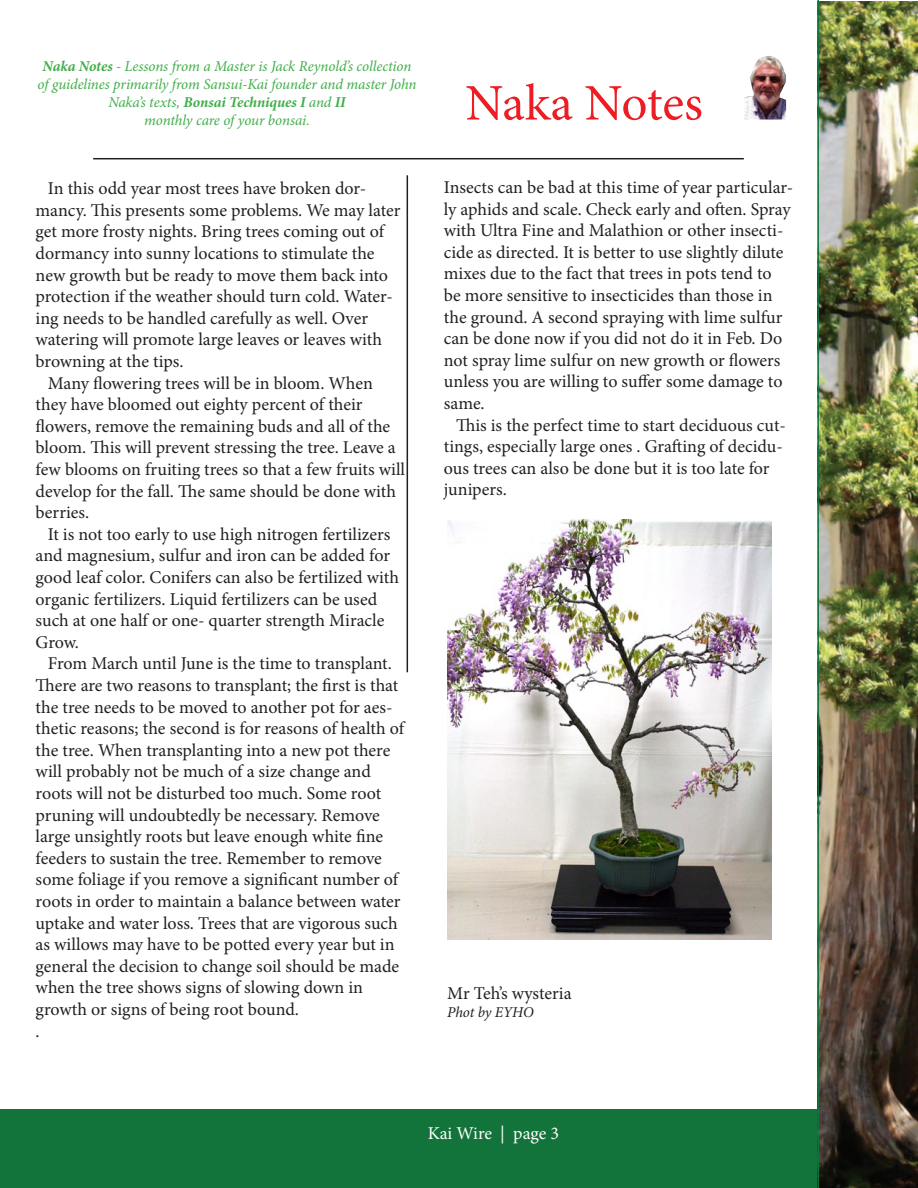
<style>
.page{position:relative;width:918px;height:1188px;background:#fff}
.page>*{position:absolute;margin:0;border:0;box-sizing:border-box;transform-origin:0 0}
.t1{font:51.3px "Minion Pro";letter-spacing:-.005em;color:#ee1d23}
.t2{font:18px/21.6px "Minion Pro";color:#231f20}
.t3{font:18px "Minion Pro";letter-spacing:-.01em;color:#fff}
.t4{font:italic 15px/18px "Minion Pro";letter-spacing:-.01em;color:#40ae49;text-align:center}
.t5{font:italic 15px "Minion Pro";letter-spacing:-.005em;color:#231f20}
.s1{font-weight:700}
</style>
<div class="page">
<div style="left:0;top:1110px;width:908px;height:78px;background:#12743a"></div>
<hr style="left:407px;top:175px;width:1px;height:497px;background:#231f20">
<img style="left:744px;top:56px;width:42px;height:64px">
<hr style="left:93px;top:158px;width:651px;height:1px;background:#231f20">
<img style="left:819px;top:1px;width:99px;height:1187px">
<hr style="left:817px;top:0;width:2px;height:1188px;background:#12743a">
<img style="left:447px;top:520px;width:324px;height:420px">
<p class="t4" style="left:38px;top:57px;width:380px"><span class="s1">Naka Notes</span> - Lessons from a Master is Jack Reynold’s collection of guidelines primarily from Sansui-Kai founder and master John Naka’s texts, <span class="s1">Bonsai Techniques I</span> and <span class="s1">II<br></span>monthly care of your bonsai.</p>
<p class="t2" style="left:48px;top:178px;width:320px">In this odd year most trees have broken dor-</p>
<p class="t2" style="left:36px;top:199px;width:366px">mancy. This presents some problems. We may later</p>
<p class="t2" style="left:36px;top:221px;width:350px">get more frosty nights. Bring trees coming out of</p>
<p class="t2" style="left:36px;top:242px;width:340px">dormancy into sunny locations to stimulate the</p>
<p class="t2" style="left:36px;top:264px;width:354px">new growth but be ready to move them back into</p>
<p class="t2" style="left:36px;top:286px;width:359px">protection if the weather should turn cold. Water-</p>
<p class="t2" style="left:36px;top:307px;width:334px">ing needs to be handled carefully as well. Over</p>
<p class="t2" style="left:36px;top:329px;width:348px">watering will promote large leaves or leaves with</p>
<p class="t2" style="left:36px;top:350px;width:149px">browning at the tips.</p>
<p class="t2" style="left:48px;top:372px;width:326px">Many flowering trees will be in bloom. When</p>
<p class="t2" style="left:36px;top:394px;width:329px">they have bloomed out eighty percent of their</p>
<p class="t2" style="left:36px;top:415px;width:356px">flowers, remove the remaining buds and all of the</p>
<p class="t2" style="left:36px;top:437px;width:362px">bloom. This will prevent stressing the tree. Leave a</p>
<p class="t2" style="left:36px;top:458px;width:371px">few blooms on fruiting trees so that a few fruits will</p>
<p class="t2" style="left:36px;top:480px;width:362px">develop for the fall. The same should be done with</p>
<p class="t2" style="left:36px;top:502px;width:55px">berries.</p>
<p class="t2" style="left:36px;top:523px;width:365px;text-indent:12px">It is not too early to use high nitrogen fertilizers and magnesium, sulfur and iron can be added for good leaf color. Conifers can also be fertilized with organic fertilizers. Liquid fertilizers can be used such at one half or one- quarter strength Miracle Grow.</p>
<p class="t2" style="left:36px;top:653px;width:370px;text-indent:12px">From March until June is the time to transplant.<br>There are two reasons to transplant; the first is that the tree needs to be moved to another pot for aes&shy;thetic reasons; the second is for reasons of health of the tree. When transplanting into a new pot there will probably not be much of a size change and roots will not be disturbed too much. Some root pruning will undoubtedly be necessary. Remove large unsightly roots but leave enough white fine feeders to sustain the tree. Remember to remove some foliage if you remove a significant number of roots in order to maintain a balance between water uptake and water loss. Trees that are vigorous such as willows may have to be potted every year but in general the decision to change soil should be made when the tree shows signs of slowing down in growth or signs of being root bound.</p>
<p class="t2" style="left:36px;top:1020px;width:6px">.</p>
<p class="t1" style="left:465px;top:69px;width:239px">Naka Notes</p>
<p class="t2" style="left:444px;top:177px;width:351px">Insects can be bad at this time of year particular&shy;ly aphids and scale. Check early and often. Spray with Ultra Fine and Malathion or other insecti&shy;cide as directed. It is better to use slightly dilute mixes due to the fact that trees in pots tend to<br>be more sensitive to insecticides than those in the ground. A second spraying with lime sulfur can be done now if you did not do it in Feb. Do not spray lime sulfur on new growth or flowers unless you are willing to suffer some damage to same.</p>
<p class="t2" style="left:444px;top:414px;width:344px;text-indent:12px">This is the perfect time to start deciduous cut&shy;tings, especially large ones . Grafting of decidu&shy;ous trees can also be done but it is too late for junipers.</p>
<p class="t2" style="left:447px;top:982px;width:126px">Mr Teh’s wysteria</p>
<p class="t5" style="left:447px;top:1002px;width:88px">Phot by EYHO</p>
<p class="t3" style="left:428px;top:1121px;width:133px">Kai Wire | page 3</p>
</div>
